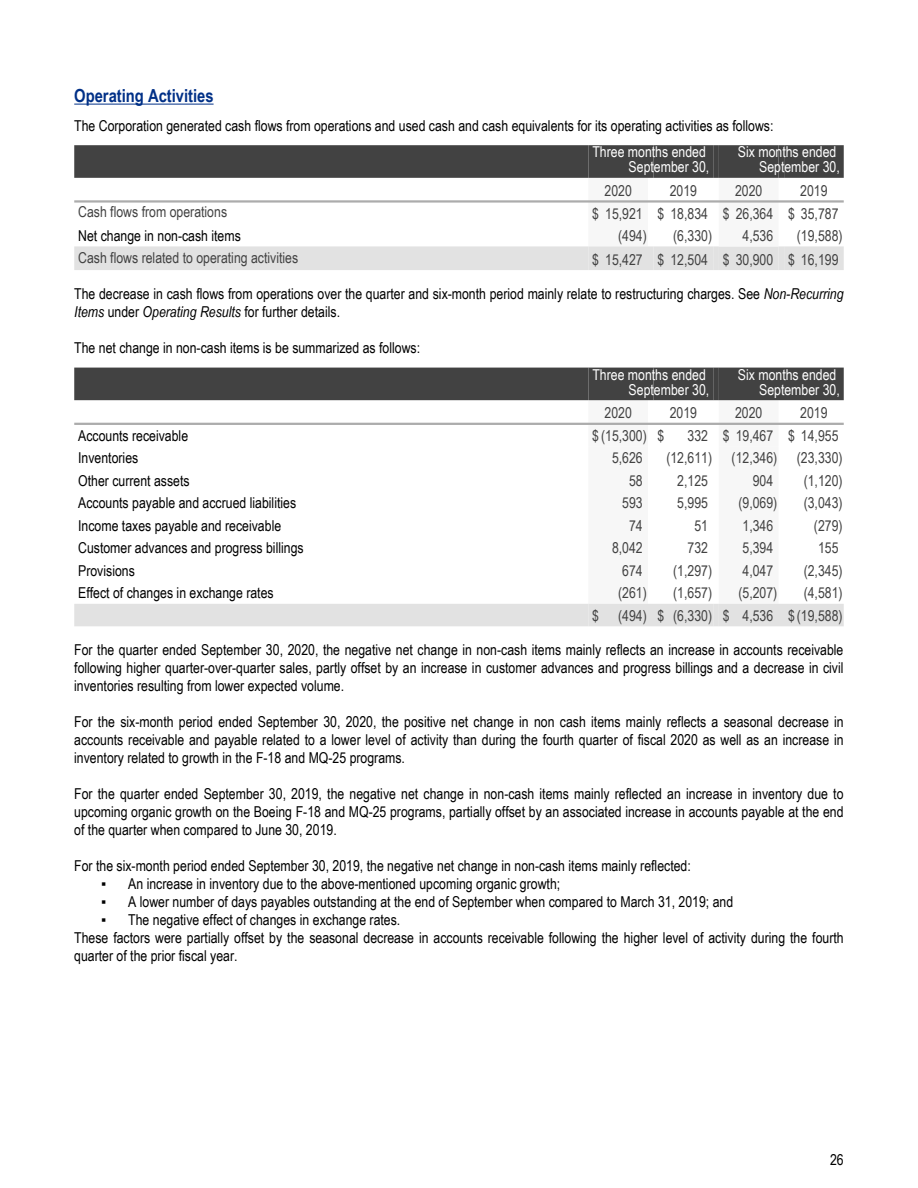
<style>
.page{position:relative;width:918px;height:1188px;background:#fff}
.page>*{position:absolute;margin:0;border:0;box-sizing:border-box;transform-origin:0 0}
.t1{font:700 18px "Arial Narrow";color:#003087}
.t2{font:15px/18px "Arial Narrow";color:#000;text-align:justify}
.t3{font:15px "Arial Narrow";color:#424242}
.t4{font:15px/15px "Arial Narrow";color:#fff;text-align:right}
.s1{font-style:italic}
</style>
<div class="page">
<hr style="left:74px;top:104px;width:140px;height:1px;background:#003087">
<div style="left:74px;top:145px;width:514px;height:33px;background:#424242"></div>
<div style="left:588px;top:178px;width:60px;height:23px;background:#f7f7f7"></div>
<div style="left:588px;top:145px;width:60px;height:33px;background:#424242"></div>
<div style="left:648px;top:145px;width:6px;height:33px;background:#424242"></div>
<div style="left:654px;top:145px;width:59px;height:33px;background:#424242"></div>
<div style="left:588px;top:224px;width:60px;height:22px;background:#f7f7f7"></div>
<div style="left:588px;top:201px;width:60px;height:23px;background:#f7f7f7"></div>
<div style="left:74px;top:246px;width:514px;height:24px;background:#e2e2e2"></div>
<div style="left:588px;top:246px;width:60px;height:24px;background:#e2e2e2"></div>
<div style="left:648px;top:246px;width:6px;height:24px;background:#e2e2e2"></div>
<div style="left:654px;top:246px;width:59px;height:24px;background:#e2e2e2"></div>
<div style="left:713px;top:246px;width:6px;height:24px;background:#e2e2e2"></div>
<div style="left:719px;top:246px;width:59px;height:24px;background:#e2e2e2"></div>
<div style="left:778px;top:246px;width:6px;height:24px;background:#e2e2e2"></div>
<div style="left:784px;top:246px;width:60px;height:24px;background:#e2e2e2"></div>
<div style="left:719px;top:224px;width:59px;height:22px;background:#f7f7f7"></div>
<div style="left:719px;top:201px;width:59px;height:23px;background:#f7f7f7"></div>
<div style="left:719px;top:178px;width:59px;height:23px;background:#f7f7f7"></div>
<div style="left:713px;top:145px;width:6px;height:33px;background:#424242"></div>
<div style="left:719px;top:145px;width:59px;height:33px;background:#424242"></div>
<div style="left:778px;top:145px;width:6px;height:33px;background:#424242"></div>
<div style="left:784px;top:145px;width:60px;height:33px;background:#424242"></div>
<hr style="left:74px;top:200px;width:770px;height:3px;background:#acacac">
<div style="left:74px;top:368px;width:514px;height:32px;background:#424242"></div>
<div style="left:588px;top:400px;width:60px;height:24px;background:#f7f7f7"></div>
<div style="left:588px;top:368px;width:60px;height:32px;background:#424242"></div>
<div style="left:648px;top:368px;width:6px;height:32px;background:#424242"></div>
<div style="left:654px;top:368px;width:59px;height:32px;background:#424242"></div>
<div style="left:588px;top:424px;width:60px;height:22px;background:#f7f7f7"></div>
<div style="left:588px;top:446px;width:60px;height:158px;background:#f7f7f7"></div>
<div style="left:719px;top:446px;width:59px;height:158px;background:#f7f7f7"></div>
<div style="left:719px;top:424px;width:59px;height:22px;background:#f7f7f7"></div>
<div style="left:719px;top:400px;width:59px;height:24px;background:#f7f7f7"></div>
<div style="left:713px;top:368px;width:6px;height:32px;background:#424242"></div>
<div style="left:719px;top:368px;width:125px;height:32px;background:#424242"></div>
<div style="left:719px;top:604px;width:125px;height:22px;background:#e2e2e2"></div>
<div style="left:713px;top:604px;width:6px;height:22px;background:#e2e2e2"></div>
<div style="left:588px;top:604px;width:125px;height:22px;background:#e2e2e2"></div>
<div style="left:74px;top:604px;width:514px;height:22px;background:#e2e2e2"></div>
<hr style="left:74px;top:423px;width:770px;height:2px;background:#acacac">
<p class="t1" style="left:74px;top:85px;width:141px">Operating Activities</p>
<p class="t2" style="left:74px;top:116px;width:701px">The Corporation generated cash flows from operations and used cash and cash equivalents for its operating activities as follows:</p>
<p class="t4" style="left:592px;top:144px;width:118px">Three months ended<br>September 30,</p>
<p class="t4" style="left:738px;top:144px;width:103px">Six months ended<br>September 30,</p>
<p class="t3" style="left:604px;top:182px;width:29px">2020</p>
<p class="t3" style="left:670px;top:182px;width:29px">2019</p>
<p class="t3" style="left:735px;top:182px;width:29px">2020</p>
<p class="t3" style="left:800px;top:182px;width:29px">2019</p>
<p class="t3" style="left:78px;top:203px;width:150px">Cash flows from operations</p>
<p class="t3" style="left:592px;top:205px;width:248px">$ 15,921 $ 18,834 $ 26,364 $ 35,787</p>
<p class="t2" style="left:78px;top:227px;width:164px">Net change in non-cash items</p>
<p class="t3" style="left:618px;top:227px;width:30px">(494)</p>
<p class="t3" style="left:673px;top:227px;width:40px">(6,330)</p>
<p class="t3" style="left:743px;top:227px;width:32px">4,536</p>
<p class="t3" style="left:797px;top:227px;width:47px">(19,588)</p>
<p class="t3" style="left:78px;top:249px;width:222px">Cash flows related to operating activities</p>
<p class="t3" style="left:592px;top:251px;width:248px">$ 15,427 $ 12,504 $ 30,900 $ 16,199</p>
<p class="t2" style="left:74px;top:285px;width:771px">The decrease in cash flows from operations over the quarter and six-month period mainly relate to restructuring charges. See <span class="s1">Non-Recurring<br>Items</span> under <span class="s1">Operating Results</span> for further details.</p>
<p class="t2" style="left:74px;top:339px;width:347px">The net change in non-cash items is be summarized as follows:</p>
<p class="t4" style="left:592px;top:367px;width:118px">Three months ended<br>September 30,</p>
<p class="t4" style="left:738px;top:367px;width:103px">Six months ended<br>September 30,</p>
<p class="t3" style="left:604px;top:404px;width:29px">2020</p>
<p class="t3" style="left:670px;top:404px;width:29px">2019</p>
<p class="t3" style="left:735px;top:404px;width:29px">2020</p>
<p class="t3" style="left:800px;top:404px;width:29px">2019</p>
<p class="t2" style="left:78px;top:426px;width:112px">Accounts receivable</p>
<p class="t3" style="left:592px;top:427px;width:74px">$ (15,300) $</p>
<p class="t3" style="left:688px;top:427px;width:153px">332 $ 19,467 $ 14,955</p>
<p class="t2" style="left:78px;top:449px;width:62px">Inventories</p>
<p class="t3" style="left:612px;top:449px;width:32px">5,626</p>
<p class="t3" style="left:666px;top:449px;width:47px">(12,611)</p>
<p class="t3" style="left:732px;top:449px;width:47px">(12,346)</p>
<p class="t3" style="left:797px;top:449px;width:47px">(23,330)</p>
<p class="t2" style="left:78px;top:471px;width:113px">Other current assets</p>
<p class="t3" style="left:629px;top:472px;width:15px">58</p>
<p class="t3" style="left:677px;top:472px;width:32px">2,125</p>
<p class="t3" style="left:753px;top:472px;width:22px">904</p>
<p class="t3" style="left:804px;top:472px;width:40px">(1,120)</p>
<p class="t2" style="left:78px;top:494px;width:220px">Accounts payable and accrued liabilities</p>
<p class="t3" style="left:622px;top:494px;width:22px">593</p>
<p class="t3" style="left:677px;top:494px;width:32px">5,995</p>
<p class="t3" style="left:738px;top:494px;width:40px">(9,069)</p>
<p class="t3" style="left:804px;top:494px;width:40px">(3,043)</p>
<p class="t2" style="left:78px;top:516px;width:205px">Income taxes payable and receivable</p>
<p class="t3" style="left:629px;top:517px;width:15px">74</p>
<p class="t3" style="left:694px;top:517px;width:15px">51</p>
<p class="t3" style="left:743px;top:517px;width:32px">1,346</p>
<p class="t3" style="left:814px;top:517px;width:30px">(279)</p>
<p class="t2" style="left:78px;top:539px;width:227px">Customer advances and progress billings</p>
<p class="t3" style="left:612px;top:539px;width:32px">8,042</p>
<p class="t3" style="left:688px;top:539px;width:22px">732</p>
<p class="t3" style="left:743px;top:539px;width:32px">5,394</p>
<p class="t3" style="left:818px;top:539px;width:22px">155</p>
<p class="t2" style="left:78px;top:561px;width:58px">Provisions</p>
<p class="t3" style="left:622px;top:562px;width:22px">674</p>
<p class="t3" style="left:673px;top:562px;width:40px">(1,297)</p>
<p class="t3" style="left:743px;top:562px;width:32px">4,047</p>
<p class="t3" style="left:804px;top:562px;width:40px">(2,345)</p>
<p class="t2" style="left:78px;top:584px;width:197px">Effect of changes in exchange rates</p>
<p class="t3" style="left:618px;top:584px;width:30px">(261)</p>
<p class="t3" style="left:673px;top:584px;width:40px">(1,657)</p>
<p class="t3" style="left:738px;top:584px;width:40px">(5,207)</p>
<p class="t3" style="left:804px;top:584px;width:40px">(4,581)</p>
<p class="t3" style="left:592px;top:607px;width:8px">$</p>
<p class="t3" style="left:618px;top:607px;width:226px">(494) $ (6,330) $ 4,536 $ (19,588)</p>
<p class="t2" style="left:74px;top:641px;width:771px">For the quarter ended September 30, 2020, the negative net change in non-cash items mainly reflects an increase in accounts receivable following higher quarter-over-quarter sales, partly offset by an increase in customer advances and progress billings and a decrease in civil inventories resulting from lower expected volume.</p>
<p class="t2" style="left:74px;top:713px;width:771px">For the six-month period ended September 30, 2020, the positive net change in non cash items mainly reflects a seasonal decrease in accounts receivable and payable related to a lower level of activity than during the fourth quarter of fiscal 2020 as well as an increase in inventory related to growth in the F-18 and MQ-25 programs.</p>
<p class="t2" style="left:74px;top:785px;width:771px">For the quarter ended September 30, 2019, the negative net change in non-cash items mainly reflected an increase in inventory due to upcoming organic growth on the Boeing F-18 and MQ-25 programs, partially offset by an associated increase in accounts payable at the end of the quarter when compared to June 30, 2019.</p>
<p class="t2" style="left:74px;top:857px;width:618px">For the six-month period ended September 30, 2019, the negative net change in non-cash items mainly reflected:</p>
<p class="t2" style="left:101px;top:875px;width:461px">▪ An increase in inventory due to the above-mentioned upcoming organic growth;</p>
<p class="t2" style="left:101px;top:893px;width:634px">▪ A lower number of days payables outstanding at the end of September when compared to March 31, 2019; and</p>
<p class="t2" style="left:74px;top:911px;width:771px;text-align:left;text-indent:27px">▪ The negative effect of changes in exchange rates.<br>These factors were partially offset by the seasonal decrease in accounts receivable following the higher level of activity during the fourth quarter of the prior fiscal year.</p>
<p class="t2" style="left:830px;top:1150px;width:15px">26</p>
</div>
